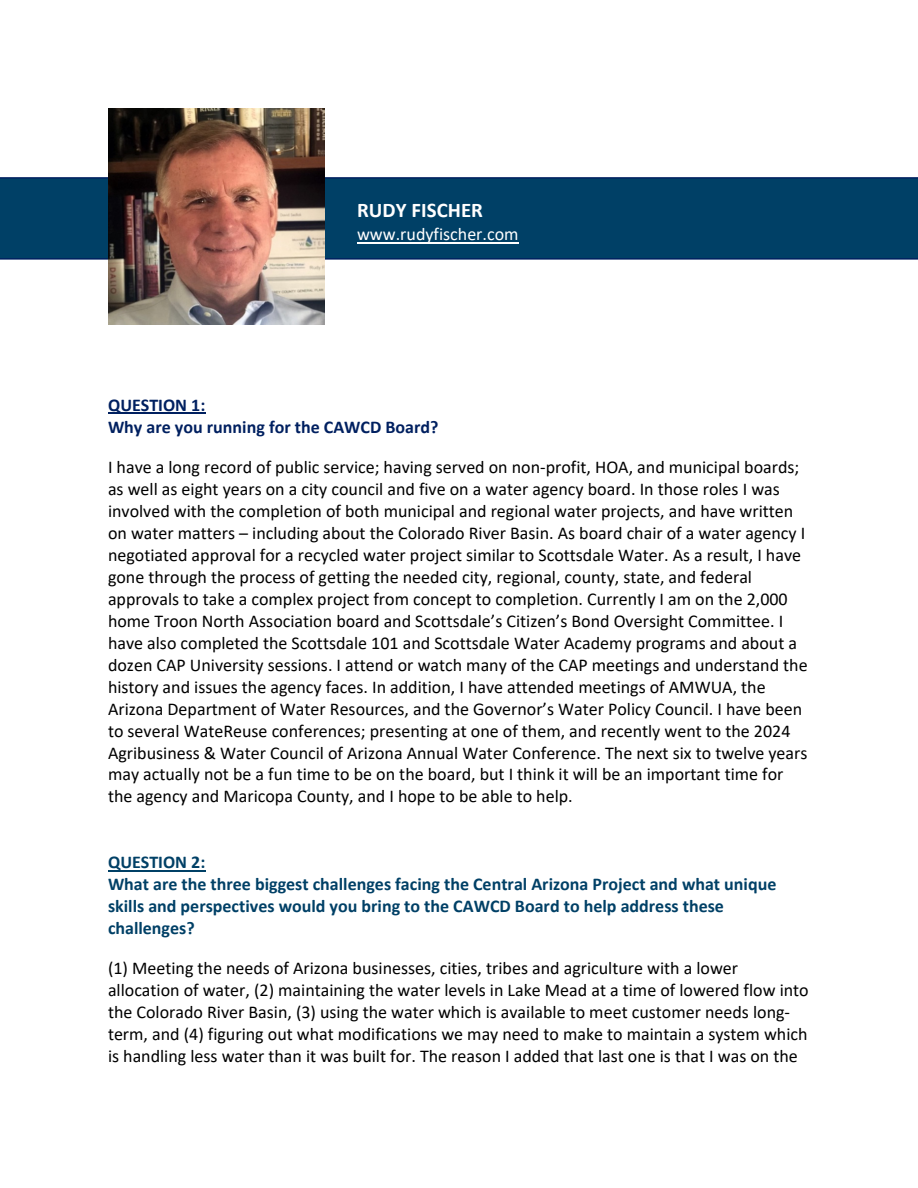
<style>
.page{position:relative;width:918px;height:1188px;background:#fff}
.page>*{position:absolute;margin:0;border:0;box-sizing:border-box;transform-origin:0 0}
.t1{font:700 20.85px "Calibri";letter-spacing:.005em;color:#fff}
.t2{font:18px/21.9px "Calibri";color:#000}
.t3{font:700 18px/21.9px "Calibri";color:#004066}
.t4{font:700 18px/21.9px "Calibri";color:#002060}
.t5{font:18px "Calibri";color:#fff}
</style>
<div class="page">
<hr style="left:108px;top:413px;width:97px;height:1px;background:#002060">
<hr style="left:108px;top:870px;width:97px;height:2px;background:#004066">
<svg style="left:0;top:177px;width:918px;height:83px;background:#024067"></svg>
<img style="left:108px;top:108px;width:217px;height:217px">
<div style="left:346px;top:192px;width:417px;height:60px;background:#004066"></div>
<hr style="left:357px;top:242px;width:162px;height:1px;background:#fff">
<p class="t1" style="left:357px;top:197px;width:127px">RUDY FISCHER</p>
<p class="t5" style="left:357px;top:223px;width:163px">www.rudyfischer.com</p>
<p class="t4" style="left:108px;top:394px;width:332px">QUESTION 1:<br>Why are you running for the CAWCD Board?</p>
<p class="t2" style="left:108px;top:456px;width:701px">I have a long record of public service; having served on non-profit, HOA, and municipal boards; as well as eight years on a city council and five on a water agency board. In those roles I was involved with the completion of both municipal and regional water projects, and have written on water matters – including about the Colorado River Basin. As board chair of a water agency I negotiated approval for a recycled water project similar to Scottsdale Water. As a result, I have gone through the process of getting the needed city, regional, county, state, and federal approvals to take a complex project from concept to completion. Currently I am on the 2,000 home Troon North Association board and Scottsdale’s Citizen’s Bond Oversight Committee. I have also completed the Scottsdale 101 and Scottsdale Water Academy programs and about a dozen CAP University sessions. I attend or watch many of the CAP meetings and understand the history and issues the agency faces. In addition, I have attended meetings of AMWUA, the Arizona Department of Water Resources, and the Governor’s Water Policy Council. I have been to several WateReuse conferences; presenting at one of them, and recently went to the 2024<br>Agribusiness &amp; Water Council of Arizona Annual Water Conference. The next six to twelve years may actually not be a fun time to be on the board, but I think it will be an important time for the agency and Maricopa County, and I hope to be able to help.</p>
<p class="t3" style="left:108px;top:851px;width:670px">QUESTION 2:<br>What are the three biggest challenges facing the Central Arizona Project and what unique skills and perspectives would you bring to the CAWCD Board to help address these challenges?</p>
<p class="t2" style="left:108px;top:957px;width:702px">(1) Meeting the needs of Arizona businesses, cities, tribes and agriculture with a lower allocation of water, (2) maintaining the water levels in Lake Mead at a time of lowered flow into the Colorado River Basin, (3) using the water which is available to meet customer needs long&shy;term, and (4) figuring out what modifications we may need to make to maintain a system which is handling less water than it was built for. The reason I added that last one is that I was on the</p>
</div>
